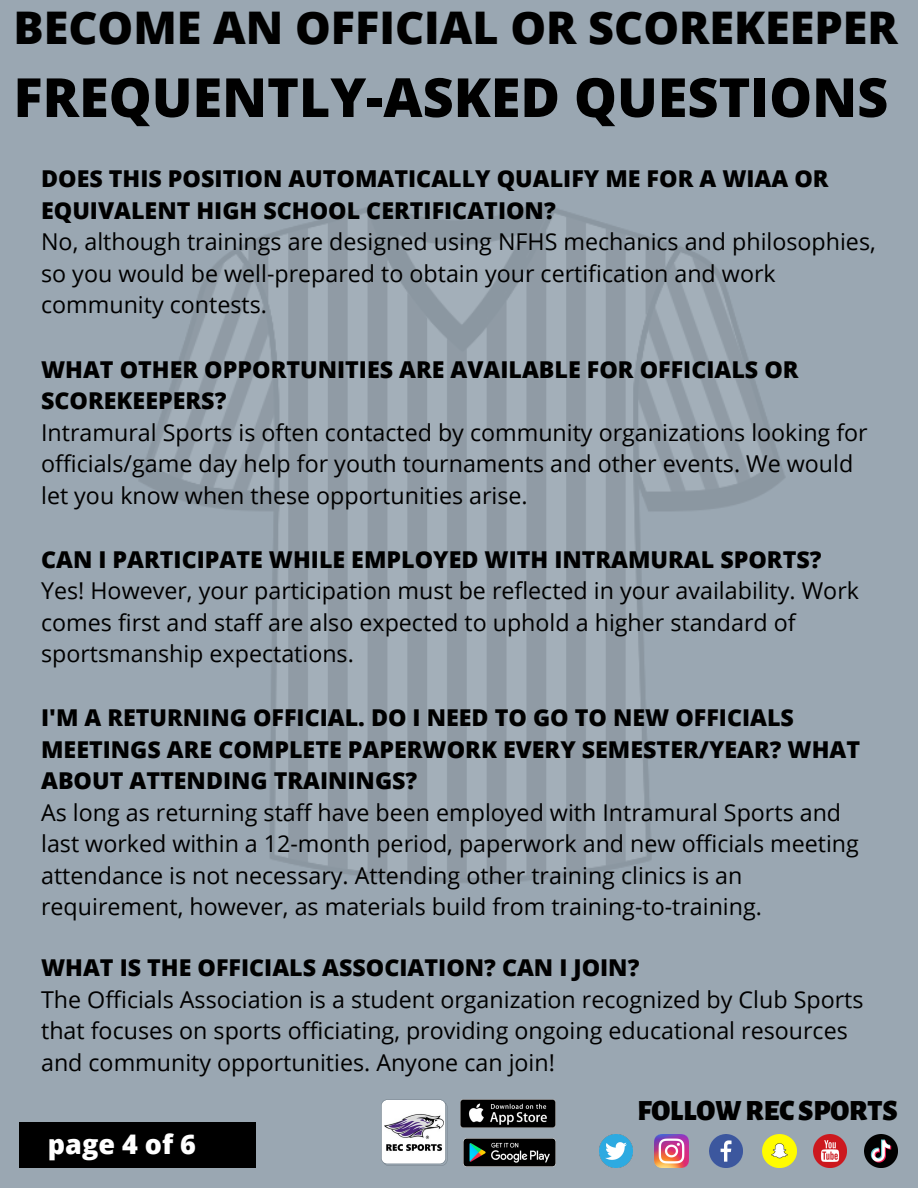
<style>
.page{position:relative;width:918px;height:1188px;background:#9aa7b2}
.page>*{position:absolute;margin:0;border:0;box-sizing:border-box;transform-origin:0 0}
.t1{font:800 54px "Open Sans";color:#000}
.t2{font:800 45px "Open Sans";color:#000}
.t3{font:900 28.8px "Alegreya Sans SC";color:#000}
.t4{font:800 27px "Open Sans";color:#fff}
.t5{font:23.25px/31.5px "Open Sans";color:#000}
.t6{font:800 23.25px/31.5px "Open Sans";color:#000}
</style>
<div class="page">
<img style="left:599px;top:1134px;width:34px;height:34px">
<img style="left:654px;top:1134px;width:34px;height:34px">
<img style="left:709px;top:1134px;width:34px;height:34px">
<img style="left:762px;top:1134px;width:34px;height:34px">
<img style="left:813px;top:1134px;width:34px;height:34px">
<img style="left:864px;top:1134px;width:34px;height:34px">
<svg style="left:381px;top:1099px;width:67px;height:67px"></svg>
<img style="left:385px;top:1112px;width:58px;height:42px">
<img style="left:460px;top:1099px;width:96px;height:29px">
<img style="left:463px;top:1138px;width:93px;height:29px">
<div style="left:19px;top:1123px;width:236px;height:45px;background:#000"></div>
<p class="t2" style="left:14px;top:-4px;width:886px">BECOME AN OFFICIAL OR SCOREKEEPER</p>
<p class="t1" style="left:14px;top:59px;width:876px">FREQUENTLY-ASKED QUESTIONS</p>
<p class="t6" style="left:41px;top:163px;width:789px">DOES THIS POSITION AUTOMATICALLY QUALIFY ME FOR A WIAA OR<br>EQUIVALENT HIGH SCHOOL CERTIFICATION?</p>
<p class="t5" style="left:41px;top:226px;width:836px">No, although trainings are designed using NFHS mechanics and philosophies, so you would be well-prepared to obtain your certification and work community contests.</p>
<p class="t6" style="left:41px;top:353px;width:759px">WHAT OTHER OPPORTUNITIES ARE AVAILABLE FOR OFFICIALS OR<br>SCOREKEEPERS?</p>
<p class="t5" style="left:41px;top:416px;width:828px">Intramural Sports is often contacted by community organizations looking for officials/game day help for youth tournaments and other events. We would let you know when these opportunities arise.</p>
<p class="t6" style="left:41px;top:543px;width:782px">CAN I PARTICIPATE WHILE EMPLOYED WITH INTRAMURAL SPORTS?</p>
<p class="t5" style="left:41px;top:574px;width:819px">Yes! However, your participation must be reflected in your availability. Work comes first and staff are also expected to uphold a higher standard of sportsmanship expectations.</p>
<p class="t6" style="left:41px;top:702px;width:821px">I'M A RETURNING OFFICIAL. DO I NEED TO GO TO NEW OFFICIALS<br>MEETINGS ARE COMPLETE PAPERWORK EVERY SEMESTER/YEAR? WHAT<br>ABOUT ATTENDING TRAININGS?</p>
<p class="t5" style="left:41px;top:796px;width:819px">As long as returning staff have been employed with Intramural Sports and last worked within a 12-month period, paperwork and new officials meeting attendance is not necessary. Attending other training clinics is an requirement, however, as materials build from training-to-training.</p>
<p class="t6" style="left:41px;top:951px;width:600px">WHAT IS THE OFFICIALS ASSOCIATION? CAN I JOIN?</p>
<p class="t5" style="left:41px;top:983px;width:824px">The Officials Association is a student organization recognized by Club Sports that focuses on sports officiating, providing ongoing educational resources and community opportunities. Anyone can join!</p>
<p class="t4" style="left:48px;top:1125px;width:150px">page 4 of 6</p>
<p class="t3" style="left:638px;top:1097px;width:262px">FOLLOWREC SPORTS</p>
</div>
